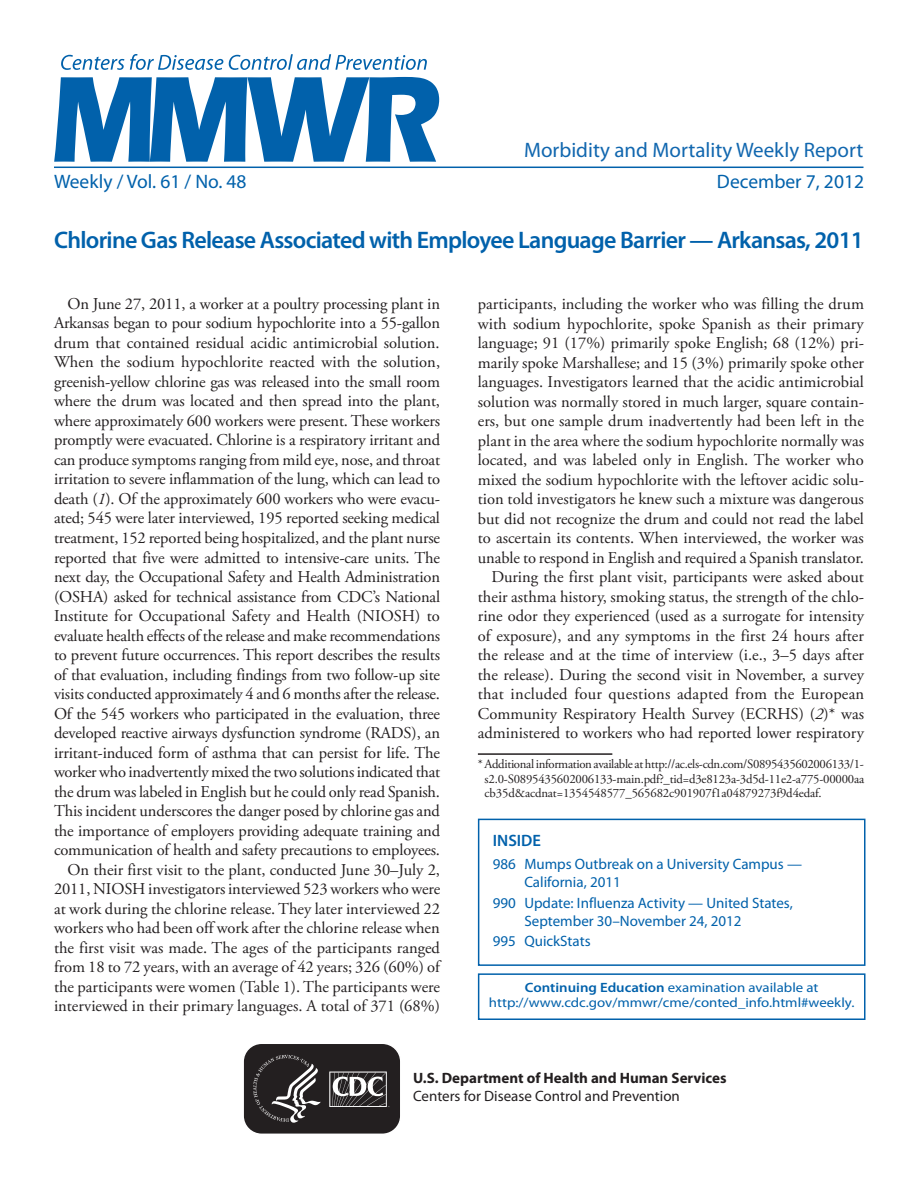
<style>
.page{position:relative;width:918px;height:1188px;background:#fff}
.page>*{position:absolute;margin:0;border:0;box-sizing:border-box;transform-origin:0 0}
.headline{font:600 24px "Myriad Pro";letter-spacing:-.03em;color:#0161ab}
.t1{font:21px "Myriad Pro";color:#1167af}
.cover_date_vol{font:19.5px "Myriad Pro";color:#0161ab}
.body_copy{font:16.5px/19.5px "Adobe Garamond Pro";letter-spacing:-.005em;color:#231f20;text-align:justify}
.inside{font:600 16.5px "Myriad Pro";color:#0161ab}
.toc_headline_to_999{font:15px/18px "Myriad Pro";color:#0161ab}
.t2{font:700 15px/18px "Myriad Pro";color:#231f20}
.ce_callout_box{font:13.5px/15px "Myriad Pro";color:#0161ab;text-align:center;scale:1.1 1}
.footnote_w_rule_text{font:12.75px/14.2px "Adobe Garamond Pro";letter-spacing:-.01em;color:#231f20;text-align:justify}
.s1{font-style:italic}
.s2{font-weight:600}
.s3{font-weight:400}
</style>
<div class="page">
<div style="left:478px;top:819px;width:388px;height:147px;border:2px solid #0161ab"></div>
<div style="left:478px;top:973px;width:388px;height:47px;border:2px solid #0161ab"></div>
<hr style="left:478px;top:753px;width:134px;height:2px;background:#231f20">
<svg style="left:243px;top:1045px;width:157px;height:89px"></svg>
<hr style="left:54px;top:167px;width:810px;height:1px;background:#0161ab">
<svg style="left:54px;top:77px;width:385px;height:85px"></svg>
<svg style="left:61px;top:54px;width:366px;height:16px"></svg>
<p class="t1" style="left:524px;top:137px;width:341px">Morbidity and Mortality Weekly Report</p>
<p class="cover_date_vol" style="left:54px;top:169px;width:194px">Weekly / Vol. 61 / No. 48</p>
<p class="cover_date_vol" style="left:717px;top:169px;width:149px">December 7, 2012</p>
<p class="headline" style="left:54px;top:224px;width:811px">Chlorine Gas Release Associated with Employee Language Barrier — Arkansas, 2011</p>
<p class="body_copy" style="left:54px;top:295px;width:388px;text-indent:13px">On June 27, 2011, a worker at a poultry processing plant in Arkansas began to pour sodium hypochlorite into a 55-gallon drum that contained residual acidic antimicrobial solution.<br>When the sodium hypochlorite reacted with the solution, greenish-yellow chlorine gas was released into the small room where the drum was located and then spread into the plant, where approximately 600 workers were present. These workers promptly were evacuated. Chlorine is a respiratory irritant and can produce symptoms ranging from mild eye, nose, and throat irritation to severe inflammation of the lung, which can lead to death (<span class="s1">1</span>). Of the approximately 600 workers who were evacu&shy;ated; 545 were later interviewed, 195 reported seeking medical treatment, 152 reported being hospitalized, and the plant nurse reported that five were admitted to intensive-care units. The next day, the Occupational Safety and Health Administration (OSHA) asked for technical assistance from CDC’s National Institute for Occupational Safety and Health (NIOSH) to evaluate health effects of the release and make recommendations to prevent future occurrences. This report describes the results of that evaluation, including findings from two follow-up site visits conducted approximately 4 and 6 months after the release.<br>Of the 545 workers who participated in the evaluation, three developed reactive airways dysfunction syndrome (RADS), an irritant-induced form of asthma that can persist for life. The worker who inadvertently mixed the two solutions indicated that the drum was labeled in English but he could only read Spanish.<br>This incident underscores the danger posed by chlorine gas and the importance of employers providing adequate training and communication of health and safety precautions to employees.</p>
<p class="body_copy" style="left:54px;top:860px;width:388px;text-indent:13px">On their first visit to the plant, conducted June 30–July 2, 2011, NIOSH investigators interviewed 523 workers who were at work during the chlorine release. They later interviewed 22 workers who had been off work after the chlorine release when the first visit was made. The ages of the participants ranged from 18 to 72 years, with an average of 42 years; 326 (60%) of the participants were women (Table 1). The participants were interviewed in their primary languages. A total of 371 (68%)</p>
<p class="body_copy" style="left:478px;top:295px;width:388px">participants, including the worker who was filling the drum with sodium hypochlorite, spoke Spanish as their primary language; 91 (17%) primarily spoke English; 68 (12%) pri&shy;marily spoke Marshallese; and 15 (3%) primarily spoke other languages. Investigators learned that the acidic antimicrobial solution was normally stored in much larger, square contain&shy;ers, but one sample drum inadvertently had been left in the plant in the area where the sodium hypochlorite normally was located, and was labeled only in English. The worker who mixed the sodium hypochlorite with the leftover acidic solu&shy;tion told investigators he knew such a mixture was dangerous but did not recognize the drum and could not read the label to ascertain its contents. When interviewed, the worker was unable to respond in English and required a Spanish translator.</p>
<p class="body_copy" style="left:478px;top:568px;width:388px;text-indent:13px">During the first plant visit, participants were asked about their asthma history, smoking status, the strength of the chlo&shy;rine odor they experienced (used as a surrogate for intensity of exposure), and any symptoms in the first 24 hours after the release and at the time of interview (i.e., 3–5 days after the release). During the second visit in November, a survey that included four questions adapted from the European Community Respiratory Health Survey (ECRHS) (<span class="s1">2</span>)* was administered to workers who had reported lower respiratory</p>
<p class="footnote_w_rule_text" style="left:485px;top:758px;width:381px;text-indent:-7px">* Additional information available at http://ac.els-cdn.com/S0895435602006133/1- s2.0-S0895435602006133-main.pdf?_tid=d3e8123a-3d5d-11e2-a775-00000aa cb35d&amp;acdnat=1354548577_565682c901907f1a04879273f9d4edaf.</p>
<p class="inside" style="left:493px;top:830px;width:50px">INSIDE</p>
<p class="toc_headline_to_999" style="left:524px;top:855px;width:279px;text-indent:-32px">986 Mumps Outbreak on a University Campus —<br>California, 2011</p>
<p class="toc_headline_to_999" style="left:524px;top:893px;width:270px;text-indent:-32px">990 Update: Influenza Activity — United States,<br>September 30–November 24, 2012</p>
<p class="toc_headline_to_999" style="left:493px;top:931px;width:99px">995 QuickStats</p>
<p class="ce_callout_box" style="left:489px;top:980px;width:334px"><span class="s2">Continuing Education</span> examination available at http://www.cdc.gov/mmwr/cme/conted_info.html#weekly.</p>
<p class="t2" style="left:413px;top:1069px;width:315px">U.S. Department of Health and Human Services<br><span class="s3">Centers for Disease Control and Prevention</span></p>
</div>
